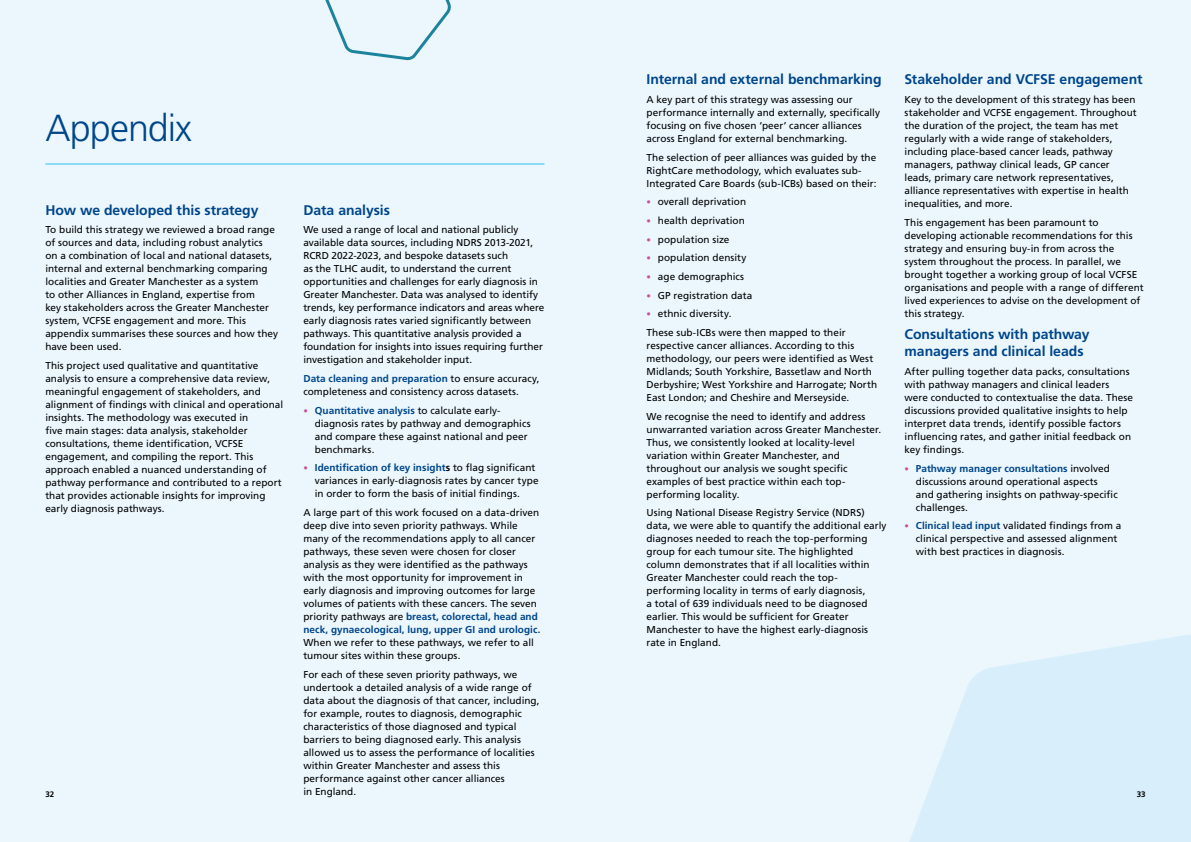
<style>
.page{position:relative;width:1191px;height:842px;background:#ebf7fd}
.page>*{position:absolute;margin:0;border:0;box-sizing:border-box;transform-origin:0 0}
.Page_Title{font:300 37.7px "Frutiger LT Std";letter-spacing:-.025em;color:#00468b}
.Body_Copy{font:700 14px/17px "Frutiger LT Std";letter-spacing:-.005em;color:#00468b}
.Sub-Title{font:700 14px "Frutiger LT Std";letter-spacing:-.005em;color:#00468b}
.Body_Copy-2{font:10px/13px "Frutiger LT Std";letter-spacing:.005em;color:#000}
.t1{font:700 8px "Frutiger LT Std";color:#000}
.s1{font-size:9px;color:#c75296}
.s2{font-weight:700;color:#00468b}
.s3{font-weight:700}
</style>
<div class="page">
<hr style="left:45px;top:163px;width:499px;height:1px;background:#2bc0f0">
<svg style="left:909px;top:635px;width:282px;height:207px;fill:#d8effb"></svg>
<svg style="left:325px;top:0;width:126px;height:61px"></svg>
<p class="Body_Copy" style="left:646px;top:71px;width:237px">Internal and external benchmarking</p>
<p class="Body_Copy-2" style="left:646px;top:93px;width:235px">A key part of this strategy was assessing our performance internally and externally, specifically focusing on five chosen ‘peer’ cancer alliances across England for external benchmarking.</p>
<p class="Body_Copy-2" style="left:646px;top:151px;width:232px">The selection of peer alliances was guided by the<br>RightCare methodology, which evaluates sub-<br>Integrated Care Boards (sub-ICBs) based on their:</p>
<p class="Body_Copy-2" style="left:646px;top:195px;width:101px"><span class="s1">•</span> overall deprivation</p>
<p class="Body_Copy-2" style="left:646px;top:214px;width:100px"><span class="s1">•</span> health deprivation</p>
<p class="Body_Copy-2" style="left:646px;top:233px;width:84px"><span class="s1">•</span> population size</p>
<p class="Body_Copy-2" style="left:646px;top:251px;width:101px"><span class="s1">•</span> population density</p>
<p class="Body_Copy-2" style="left:646px;top:270px;width:99px"><span class="s1">•</span> age demographics</p>
<p class="Body_Copy-2" style="left:646px;top:289px;width:107px"><span class="s1">•</span> GP registration data</p>
<p class="Body_Copy-2" style="left:646px;top:307px;width:86px"><span class="s1">•</span> ethnic diversity.</p>
<p class="Body_Copy-2" style="left:646px;top:326px;width:232px">These sub-ICBs were then mapped to their respective cancer alliances. According to this methodology, our peers were identified as West Midlands; South Yorkshire, Bassetlaw and North Derbyshire; West Yorkshire and Harrogate; North East London; and Cheshire and Merseyside.</p>
<p class="Body_Copy-2" style="left:646px;top:410px;width:236px">We recognise the need to identify and address unwarranted variation across Greater Manchester.<br>Thus, we consistently looked at locality-level variation within Greater Manchester, and throughout our analysis we sought specific examples of best practice within each top&shy;performing locality.</p>
<p class="Body_Copy-2" style="left:646px;top:506px;width:241px">Using National Disease Registry Service (NDRS) data, we were able to quantify the additional early diagnoses needed to reach the top-performing group for each tumour site. The highlighted column demonstrates that if all localities within Greater Manchester could reach the top&shy;performing locality in terms of early diagnosis,<br>a total of 639 individuals need to be diagnosed earlier. This would be sufficient for Greater Manchester to have the highest early-diagnosis rate in England.</p>
<p class="Body_Copy" style="left:904px;top:71px;width:239px">Stakeholder and VCFSE engagement</p>
<p class="Body_Copy-2" style="left:904px;top:93px;width:234px">Key to the development of this strategy has been stakeholder and VCFSE engagement. Throughout the duration of the project, the team has met regularly with a wide range of stakeholders, including place-based cancer leads, pathway managers, pathway clinical leads, GP cancer leads, primary care network representatives, alliance representatives with expertise in health inequalities, and more.</p>
<p class="Body_Copy-2" style="left:904px;top:216px;width:241px">This engagement has been paramount to developing actionable recommendations for this strategy and ensuring buy-in from across the system throughout the process. In parallel, we brought together a working group of local VCFSE organisations and people with a range of different lived experiences to advise on the development of this strategy.</p>
<p class="Body_Copy" style="left:904px;top:326px;width:186px">Consultations with pathway managers and clinical leads</p>
<p class="Body_Copy-2" style="left:904px;top:365px;width:230px">After pulling together data packs, consultations with pathway managers and clinical leaders were conducted to contextualise the data. These discussions provided qualitative insights to help interpret data trends, identify possible factors influencing rates, and gather initial feedback on key findings.</p>
<p class="Body_Copy-2" style="left:916px;top:462px;width:203px;text-indent:-11px"><span class="s1">•</span> <span class="s2">Pathway manager consultations</span> involved discussions around operational aspects and gathering insights on pathway-specific challenges.</p>
<p class="Body_Copy-2" style="left:916px;top:519px;width:207px;text-indent:-11px"><span class="s1">•</span> <span class="s2">Clinical lead input</span> validated findings from a clinical perspective and assessed alignment with best practices in diagnosis.</p>
<p class="Page_Title" style="left:45px;top:107px;width:148px">Appendix</p>
<p class="Sub-Title" style="left:45px;top:202px;width:215px">How we developed this strategy</p>
<p class="Body_Copy-2" style="left:45px;top:223px;width:234px">To build this strategy we reviewed a broad range of sources and data, including robust analytics<br>on a combination of local and national datasets, internal and external benchmarking comparing localities and Greater Manchester as a system<br>to other Alliances in England, expertise from<br>key stakeholders across the Greater Manchester system, VCFSE engagement and more. This appendix summarises these sources and how they have been used.</p>
<p class="Body_Copy-2" style="left:45px;top:359px;width:239px">This project used qualitative and quantitative analysis to ensure a comprehensive data review, meaningful engagement of stakeholders, and alignment of findings with clinical and operational insights. The methodology was executed in<br>five main stages: data analysis, stakeholder consultations, theme identification, VCFSE engagement, and compiling the report. This approach enabled a nuanced understanding of pathway performance and contributed to a report that provides actionable insights for improving early diagnosis pathways.</p>
<p class="Sub-Title" style="left:303px;top:202px;width:88px">Data analysis</p>
<p class="Body_Copy-2" style="left:303px;top:223px;width:242px">We used a range of local and national publicly available data sources, including NDRS 2013-2021, RCRD 2022-2023, and bespoke datasets such<br>as the TLHC audit, to understand the current opportunities and challenges for early diagnosis in Greater Manchester. Data was analysed to identify trends, key performance indicators and areas where early diagnosis rates varied significantly between pathways. This quantitative analysis provided a foundation for insights into issues requiring further investigation and stakeholder input.</p>
<p class="Body_Copy-2" style="left:303px;top:372px;width:238px"><span class="s2">Data cleaning and preparation</span> to ensure accuracy, completeness and consistency across datasets.</p>
<p class="Body_Copy-2" style="left:315px;top:404px;width:217px;text-indent:-11px"><span class="s1">•</span> <span class="s2">Quantitative analysis</span> to calculate early&shy;diagnosis rates by pathway and demographics and compare these against national and peer benchmarks.</p>
<p class="Body_Copy-2" style="left:315px;top:461px;width:225px;text-indent:-11px"><span class="s1">•</span> <span class="s2">Identification of key insight</span><span class="s3">s</span> to flag significant variances in early-diagnosis rates by cancer type in order to form the basis of initial findings.</p>
<p class="Body_Copy-2" style="left:303px;top:506px;width:239px">A large part of this work focused on a data-driven deep dive into seven priority pathways. While many of the recommendations apply to all cancer pathways, these seven were chosen for closer analysis as they were identified as the pathways with the most opportunity for improvement in early diagnosis and improving outcomes for large volumes of patients with these cancers. The seven priority pathways are <span class="s2">breast, colorectal, head and neck, gynaecological, lung, upper GI and urologic.<br></span>When we refer to these pathways, we refer to all tumour sites within these groups.</p>
<p class="Body_Copy-2" style="left:303px;top:668px;width:238px">For each of these seven priority pathways, we undertook a detailed analysis of a wide range of data about the diagnosis of that cancer, including, for example, routes to diagnosis, demographic characteristics of those diagnosed and typical barriers to being diagnosed early. This analysis allowed us to assess the performance of localities within Greater Manchester and assess this performance against other cancer alliances<br>in England.</p>
<p class="t1" style="left:45px;top:789px;width:10px">32</p>
<p class="t1" style="left:1136px;top:789px;width:10px">33</p>
</div>
